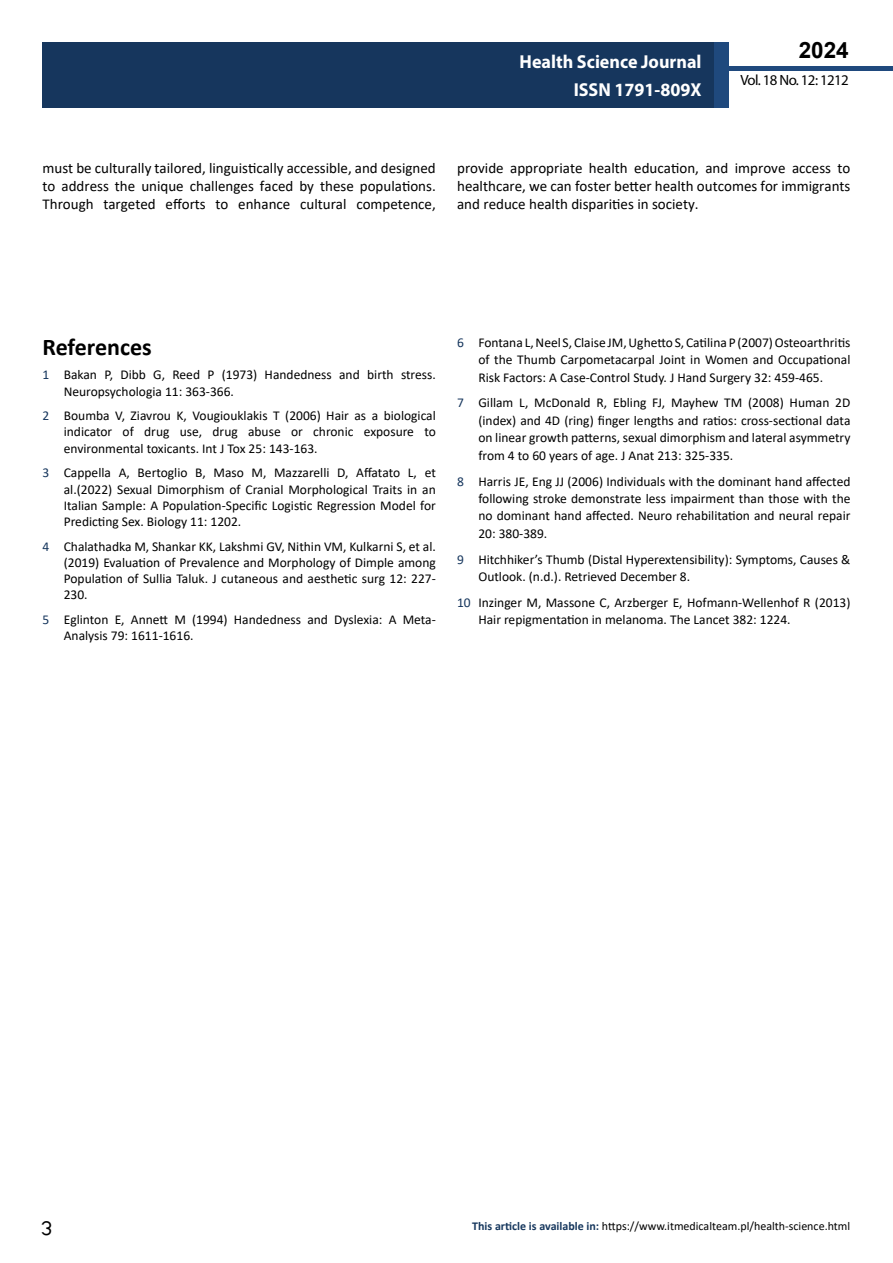
<style>
.page{position:relative;width:893px;height:1263px;background:#fff}
.page>*{position:absolute;margin:0;border:0;box-sizing:border-box;transform-origin:0 0}
.t1{font:25.5px "Tunga";color:#000}
.t2{font:700 24px "Calibri";color:#000}
.t3{font:700 22.5px "Arial";color:#000}
.t4{font:700 18.75px/27.2px "Myriad Pro";color:#fff;text-align:right;scale:.96 1}
.t5{font:15px/18px "Calibri";color:#000;text-align:justify}
.t6{font:14.85px "Myriad Pro";letter-spacing:-.04em;color:#000}
.t7{font:13.5px/16.2px "Calibri";color:#000;text-align:justify}
.t8{font:12px "Calibri";color:#000}
.s1{color:#16365d}
.s2{font-weight:700;color:#16375d}
</style>
<div class="page">
<div style="left:722px;top:66px;width:171px;height:5px;background:#1f497d"></div>
<div style="left:43px;top:42px;width:671px;height:66px;background:#16365d"></div>
<div style="left:714px;top:42px;width:15px;height:66px;background:#1f497d"></div>
<h3 class="t4" style="left:520px;top:48px;width:191px">Health Science Journal<br>ISSN 1791-809X</h3>
<h3 class="t3" style="left:799px;top:35px;width:52px">2024</h3>
<p class="t6" style="left:740px;top:71px;width:110px">Vol. 18 No. 12: 1212</p>
<p class="t5" style="left:43px;top:158px;width:395px">must be culturally tailored, linguistically accessible, and designed to address the unique challenges faced by these populations.<br>Through targeted efforts to enhance cultural competence,</p>
<p class="t5" style="left:457px;top:158px;width:395px">provide appropriate health education, and improve access to healthcare, we can foster better health outcomes for immigrants and reduce health disparities in society.</p>
<h2 class="t2" style="left:43px;top:330px;width:111px">References</h2>
<p class="t7" style="left:64px;top:366px;width:374px;text-indent:-21px"><span class="s1">1</span> Bakan P, Dibb G, Reed P (1973) Handedness and birth stress.<br>Neuropsychologia 11: 363-366.</p>
<p class="t7" style="left:64px;top:407px;width:374px;text-indent:-21px"><span class="s1">2</span> Boumba V, Ziavrou K, Vougiouklakis T (2006) Hair as a biological indicator of drug use, drug abuse or chronic exposure to environmental toxicants. Int J Tox 25: 143-163.</p>
<p class="t7" style="left:64px;top:464px;width:374px;text-indent:-21px"><span class="s1">3</span> Cappella A, Bertoglio B, Maso M, Mazzarelli D, Affatato L, et al.(2022) Sexual Dimorphism of Cranial Morphological Traits in an Italian Sample: A Population-Specific Logistic Regression Model for Predicting Sex. Biology 11: 1202.</p>
<p class="t7" style="left:64px;top:538px;width:374px;text-indent:-21px"><span class="s1">4</span> Chalathadka M, Shankar KK, Lakshmi GV, Nithin VM, Kulkarni S, et al. (2019) Evaluation of Prevalence and Morphology of Dimple among Population of Sullia Taluk. J cutaneous and aesthetic surg 12: 227- 230.</p>
<p class="t7" style="left:64px;top:611px;width:374px;text-indent:-21px"><span class="s1">5</span> Eglinton E, Annett M (1994) Handedness and Dyslexia: A Meta-<br>Analysis 79: 1611-1616.</p>
<p class="t7" style="left:478px;top:333px;width:374px;line-height:17.4px;text-indent:-21px"><span class="s1">6</span> Fontana L, Neel S, Claise JM, Ughetto S, Catilina P (2007) Osteoarthritis of the Thumb Carpometacarpal Joint in Women and Occupational Risk Factors: A Case-Control Study. J Hand Surgery 32: 459-465.</p>
<p class="t7" style="left:478px;top:394px;width:374px;line-height:17.4px;text-indent:-21px"><span class="s1">7</span> Gillam L, McDonald R, Ebling FJ, Mayhew TM (2008) Human 2D (index) and 4D (ring) finger lengths and ratios: cross-sectional data on linear growth patterns, sexual dimorphism and lateral asymmetry from 4 to 60 years of age. J Anat 213: 325-335.</p>
<p class="t7" style="left:478px;top:472px;width:374px;line-height:17.4px;text-indent:-21px"><span class="s1">8</span> Harris JE, Eng JJ (2006) Individuals with the dominant hand affected following stroke demonstrate less impairment than those with the no dominant hand affected. Neuro rehabilitation and neural repair 20: 380-389.</p>
<p class="t7" style="left:478px;top:550px;width:374px;line-height:17.4px;text-indent:-21px"><span class="s1">9</span> Hitchhiker’s Thumb (Distal Hyperextensibility): Symptoms, Causes &amp;<br>Outlook. (n.d.). Retrieved December 8.</p>
<p class="t7" style="left:478px;top:593px;width:374px;line-height:17.4px;text-indent:-21px"><span class="s1">10</span> Inzinger M, Massone C, Arzberger E, Hofmann-Wellenhof R (2013)<br>Hair repigmentation in melanoma. The Lancet 382: 1224.</p>
<h1 class="t1" style="left:41px;top:1211px;width:13px">3</h1>
<p class="t8" style="left:472px;top:1217px;width:380px"><span class="s2">This article is available in:</span> https://www.itmedicalteam.pl/health-science.html</p>
</div>
